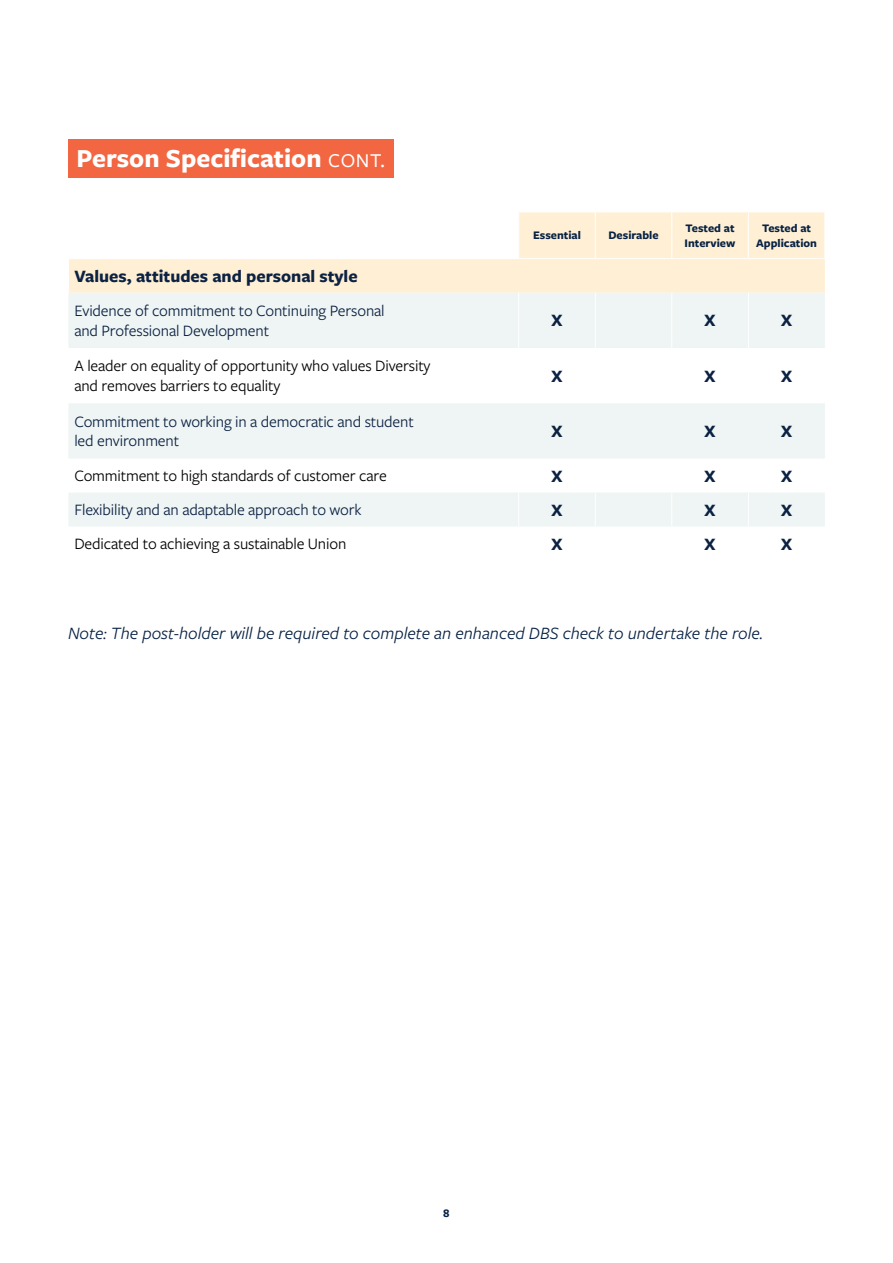
<style>
.page{position:relative;width:893px;height:1263px;background:#fff}
.page>*{position:absolute;margin:0;border:0;box-sizing:border-box;transform-origin:0 0}
.t1{font:700 27px "Freight Sans Pro";color:#fff}
.t2{font:italic 18px "Freight Sans Pro";color:#082244}
.t3{font:700 18px "Freight Sans Pro";color:#0c2243}
.t4{font:16.5px/19.8px "Freight Sans Pro";letter-spacing:-.01em;color:#0c2243}
.t5{font:16.5px/19.8px "Freight Sans Pro";letter-spacing:-.01em;color:#000}
.t6{font:700 12px/15px "Freight Sans Pro";color:#082244}
.s1{font-weight:400}
</style>
<div class="page">
<div style="left:68px;top:139px;width:326px;height:39px;background:#f26641"></div>
<svg style="left:69px;top:213px;width:756px;height:80px;fill:#fff0d5"></svg>
<svg style="left:69px;top:293px;width:756px;height:233px;fill:#eff5f4"></svg>
<hr style="left:518px;top:212px;width:1px;height:46px;background:#fff">
<hr style="left:595px;top:212px;width:1px;height:46px;background:#fff">
<hr style="left:671px;top:212px;width:1px;height:46px;background:#fff">
<hr style="left:748px;top:212px;width:1px;height:46px;background:#fff">
<hr style="left:824px;top:212px;width:1px;height:46px;background:#fff">
<hr style="left:68px;top:258px;width:448px;height:1px;background:#fff">
<hr style="left:518px;top:293px;width:1px;height:55px;background:#fff">
<hr style="left:595px;top:293px;width:1px;height:55px;background:#fff">
<hr style="left:671px;top:293px;width:1px;height:55px;background:#fff">
<hr style="left:748px;top:293px;width:1px;height:55px;background:#fff">
<hr style="left:518px;top:493px;width:1px;height:34px;background:#fff">
<hr style="left:595px;top:493px;width:1px;height:34px;background:#fff">
<hr style="left:671px;top:493px;width:1px;height:34px;background:#fff">
<hr style="left:748px;top:493px;width:1px;height:34px;background:#fff">
<hr style="left:519px;top:258px;width:76px;height:1px;background:#fff">
<hr style="left:595px;top:258px;width:77px;height:1px;background:#fff">
<hr style="left:672px;top:258px;width:76px;height:1px;background:#fff">
<hr style="left:748px;top:258px;width:77px;height:1px;background:#fff">
<h1 class="t1" style="left:77px;top:139px;width:310px">Person Specification <span class="s1">cont.</span></h1>
<p class="t6" style="left:533px;top:227px;width:49px">Essential</p>
<p class="t6" style="left:608px;top:227px;width:52px">Desirable</p>
<p class="t6" style="left:685px;top:220px;width:52px">Tested at<br>Interview</p>
<p class="t6" style="left:756px;top:220px;width:62px;text-align:center">Tested at<br>Application</p>
<p class="t3" style="left:74px;top:264px;width:285px">Values, attitudes and personal style</p>
<p class="t4" style="left:74px;top:300px;width:312px">Evidence of commitment to Continuing Personal and Professional Development</p>
<p class="t3" style="left:551px;top:308px;width:13px">X</p>
<p class="t3" style="left:704px;top:308px;width:13px">X</p>
<p class="t3" style="left:781px;top:308px;width:13px">X</p>
<p class="t5" style="left:74px;top:355px;width:358px">A leader on equality of opportunity who values Diversity and removes barriers to equality</p>
<p class="t3" style="left:551px;top:363px;width:13px">X</p>
<p class="t3" style="left:704px;top:363px;width:13px">X</p>
<p class="t3" style="left:781px;top:363px;width:13px">X</p>
<p class="t4" style="left:74px;top:411px;width:341px">Commitment to working in a democratic and student led environment</p>
<p class="t3" style="left:551px;top:419px;width:13px">X</p>
<p class="t3" style="left:704px;top:419px;width:13px">X</p>
<p class="t3" style="left:781px;top:419px;width:13px">X</p>
<p class="t5" style="left:74px;top:465px;width:314px">Commitment to high standards of customer care</p>
<p class="t3" style="left:551px;top:463px;width:13px">X</p>
<p class="t3" style="left:704px;top:463px;width:13px">X</p>
<p class="t3" style="left:781px;top:463px;width:13px">X</p>
<p class="t4" style="left:74px;top:499px;width:289px">Flexibility and an adaptable approach to work</p>
<p class="t3" style="left:551px;top:497px;width:13px">X</p>
<p class="t3" style="left:704px;top:497px;width:13px">X</p>
<p class="t3" style="left:781px;top:497px;width:13px">X</p>
<p class="t5" style="left:74px;top:533px;width:273px">Dedicated to achieving a sustainable Union</p>
<p class="t3" style="left:551px;top:531px;width:13px">X</p>
<p class="t3" style="left:704px;top:531px;width:13px">X</p>
<p class="t3" style="left:781px;top:531px;width:13px">X</p>
<p class="t2" style="left:68px;top:621px;width:697px">Note: The post-holder will be required to complete an enhanced DBS check to undertake the role.</p>
<p class="t6" style="left:443px;top:1205px;width:8px">8</p>
</div>
